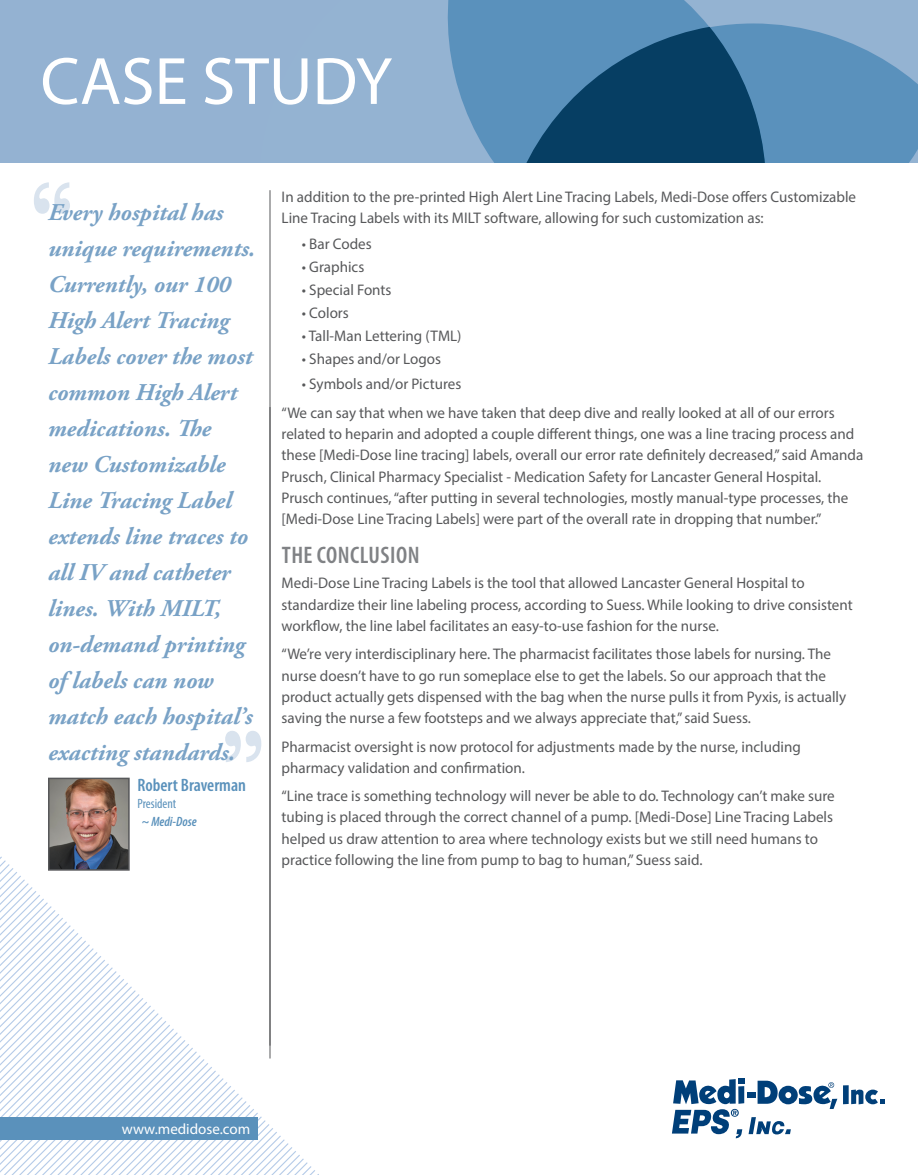
<style>
.page{position:relative;width:918px;height:1175px;background:#fff}
.page>*{position:absolute;margin:0;border:0;box-sizing:border-box;transform-origin:0 0}
.body{font:700 90px "Baskerville";color:#d9e3ee;scale:.85 1}
.t1{font:67.5px "Myriad Pro";color:#fff}
.body-2{font:italic 700 24px/36px "Adobe Garamond Pro";color:#79a2c6}
.body-3{font:600 condensed 24px "Myriad Pro";letter-spacing:.02em;color:#808285}
.body-4{font:600 condensed 18px "Myriad Pro";color:#5a91bb}
.body-5{font:15.3px/21.3px "Myriad Pro";color:#57585a}
.t2{font:15px "Myriad Pro";color:#fff}
.body-6{font:italic 600 condensed 13.5px "Myriad Pro";color:#5a91bb}
.body-7{font:condensed 13.5px "Myriad Pro";color:#5a91bb}
</style>
<div class="page">
<div style="left:0;top:0;width:918px;height:163px;background:#94b2d2"></div>
<svg style="left:447px;top:0;width:259px;height:163px;fill:#5a91bc"></svg>
<svg style="left:515px;top:23px;width:403px;height:140px;background:#3d739b"></svg>
<hr style="left:270px;top:190px;width:1px;height:868px;background:#57585a">
<svg style="left:0;top:856px;width:315px;height:318px"></svg>
<hr style="left:270px;top:407px;width:1px;height:638px;background:#57585a">
<div style="left:0;top:1117px;width:257px;height:23px;background:#5a91bb"></div>
<div style="left:843px;top:1085px;width:6px;height:19px;background:#003f79"></div>
<svg style="left:851px;top:1089px;width:34px;height:15px"></svg>
<svg style="left:672px;top:1078px;width:165px;height:60px"></svg>
<img style="left:51px;top:780px;width:76px;height:87px">
<div style="left:48px;top:777px;width:82px;height:93px;border:2px solid #57585a"></div>
<h2 class="t1" style="left:40px;top:40px;width:353px">CASE STUDY</h2>
<p class="body" style="left:29px;top:151px;width:55px">“</p>
<p class="body-2" style="left:48px;top:195px;width:209px">Every hospital has unique requirements.<br>Currently, our 100<br>High Alert Tracing<br>Labels cover the most common High Alert medications. The new Customizable<br>Line Tracing Label extends line traces to all IV and catheter lines. With MILT, on-demand printing of labels can now match each hospital’s exacting standards.</p>
<p class="body-4" style="left:137px;top:774px;width:110px">Robert Braverman</p>
<p class="body-7" style="left:137px;top:795px;width:40px">President</p>
<p class="body-6" style="left:141px;top:813px;width:57px">~ Medi-Dose</p>
<p class="body" style="left:266px;top:793px;width:55px;rotate:-180deg">“</p>
<p class="body-5" style="left:282px;top:186px;width:576px">In addition to the pre-printed High Alert Line Tracing Labels, Medi-Dose offers Customizable<br>Line Tracing Labels with its MILT software, allowing for such customization as:</p>
<p class="body-5" style="left:302px;top:233px;width:71px">• Bar Codes</p>
<p class="body-5" style="left:302px;top:256px;width:64px">• Graphics</p>
<p class="body-5" style="left:302px;top:279px;width:91px">• Special Fonts</p>
<p class="body-5" style="left:302px;top:302px;width:49px">• Colors</p>
<p class="body-5" style="left:302px;top:325px;width:161px">• Tall-Man Lettering (TML)</p>
<p class="body-5" style="left:302px;top:348px;width:141px">• Shapes and/or Logos</p>
<p class="body-5" style="left:302px;top:373px;width:161px">• Symbols and/or Pictures</p>
<p class="body-5" style="left:282px;top:401px;width:583px">“We can say that when we have taken that deep dive and really looked at all of our errors related to heparin and adopted a couple different things, one was a line tracing process and these [Medi-Dose line tracing] labels, overall our error rate definitely decreased,” said Amanda Prusch, Clinical Pharmacy Specialist - Medication Safety for Lancaster General Hospital.<br>Prusch continues, “after putting in several technologies, mostly manual-type processes, the [Medi-Dose Line Tracing Labels] were part of the overall rate in dropping that number.”</p>
<p class="body-3" style="left:282px;top:540px;width:139px">THE CONCLUSION</p>
<p class="body-5" style="left:282px;top:572px;width:573px">Medi-Dose Line Tracing Labels is the tool that allowed Lancaster General Hospital to standardize their line labeling process, according to Suess. While looking to drive consistent workflow, the line label facilitates an easy-to-use fashion for the nurse.</p>
<p class="body-5" style="left:282px;top:643px;width:566px">“We’re very interdisciplinary here. The pharmacist facilitates those labels for nursing. The nurse doesn’t have to go run someplace else to get the labels. So our approach that the product actually gets dispensed with the bag when the nurse pulls it from Pyxis, is actually saving the nurse a few footsteps and we always appreciate that,” said Suess.</p>
<p class="body-5" style="left:282px;top:735px;width:521px">Pharmacist oversight is now protocol for adjustments made by the nurse, including pharmacy validation and confirmation.</p>
<p class="body-5" style="left:282px;top:785px;width:555px">“Line trace is something technology will never be able to do. Technology can’t make sure tubing is placed through the correct channel of a pump. [Medi-Dose] Line Tracing Labels helped us draw attention to area where technology exists but we still need humans to practice following the line from pump to bag to human,” Suess said.</p>
<p class="t2" style="left:122px;top:1119px;width:130px">www.medidose.com</p>
</div>
